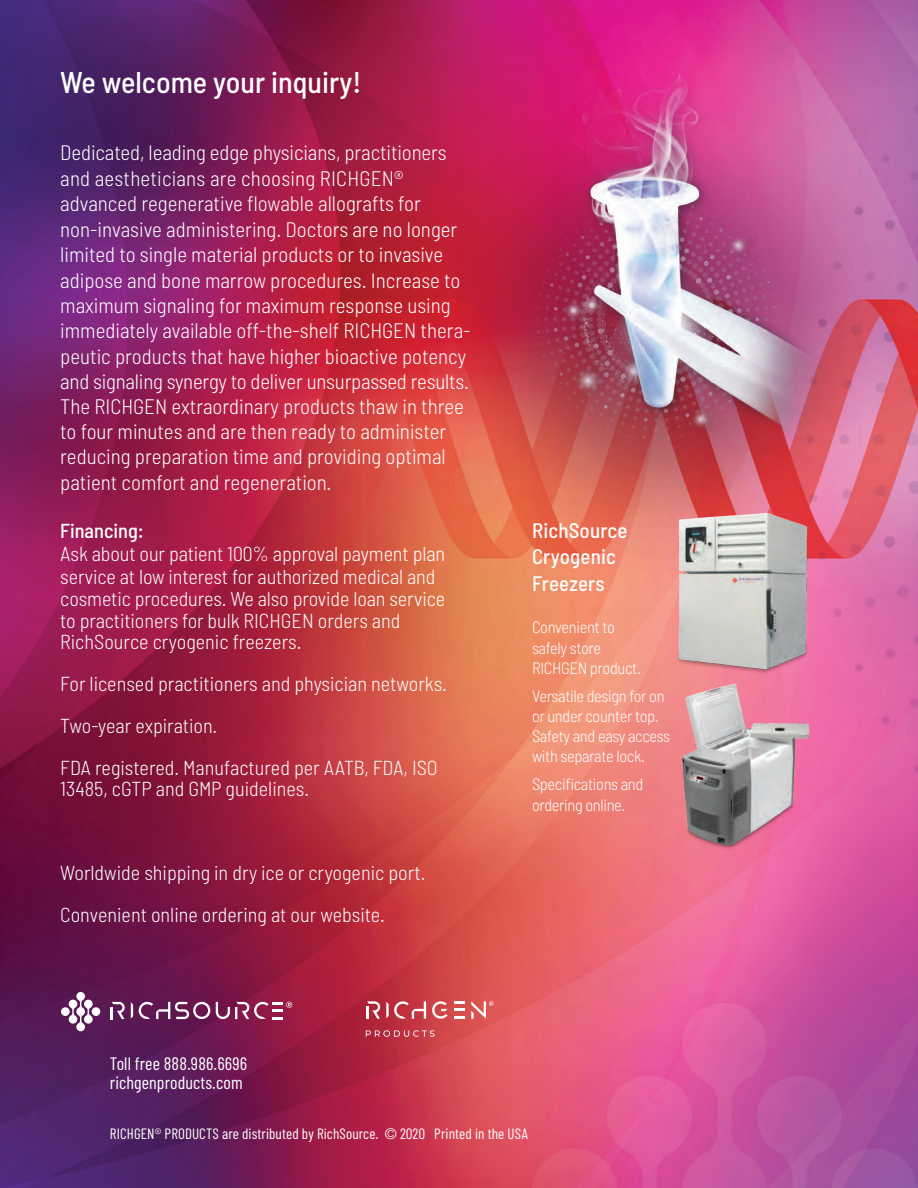
<style>
.page{position:relative;width:918px;height:1188px;background:#fff}
.page>*{position:absolute;margin:0;border:0;box-sizing:border-box;transform-origin:0 0}
.t1{font:500 semi-condensed 30px "Barlow";color:#fff}
.t2{font:300 semi-condensed 21px/25.3px "Barlow";color:#fff}
.Interior_Hypenated_I{font:500 semi-condensed 21px "Barlow";letter-spacing:.005em;color:#fff}
.t3{font:300 semi-condensed 20.25px/22px "Barlow";color:#fff}
.t4{font:500 semi-condensed 20.25px "Barlow";color:#fff}
.t5{font:18px "Barlow Condensed";letter-spacing:.005em;color:#fff}
.Interior_Copy{font:300 semi-condensed 16.5px/20.2px "Barlow";letter-spacing:-.02em;color:#fff}
.t6{font:15px "Barlow Condensed";letter-spacing:.005em;color:#fff}
.s1{font-family:"Helvetica Neue";font-weight:300}
</style>
<div class="page">
<img style="left:0;top:0;width:918px;height:1188px">
<div style="left:449px;top:60px;width:459px;height:513px;background:#231f20;opacity:.7"></div>
<img style="left:456px;top:0;width:449px;height:586px">
<img style="left:670px;top:502px;width:145px;height:177px">
<img style="left:665px;top:679px;width:149px;height:173px">
<svg style="left:432px;top:1001px;width:16px;height:18px"></svg>
<svg style="left:366px;top:1001px;width:14px;height:18px"></svg>
<svg style="left:386px;top:1001px;width:40px;height:18px"></svg>
<svg style="left:454px;top:1001px;width:11px;height:18px"></svg>
<svg style="left:366px;top:1030px;width:69px;height:7px"></svg>
<svg style="left:471px;top:1001px;width:23px;height:18px"></svg>
<div style="left:61px;top:1007px;width:9px;height:9px;background:#fff;border-radius:50%"></div>
<div style="left:92px;top:1007px;width:8px;height:9px;background:#fff;border-radius:50%"></div>
<svg style="left:69px;top:992px;width:24px;height:39px"></svg>
<svg style="left:110px;top:1002px;width:15px;height:17px"></svg>
<svg style="left:131px;top:1002px;width:2px;height:17px"></svg>
<svg style="left:139px;top:1002px;width:71px;height:17px"></svg>
<svg style="left:216px;top:1002px;width:76px;height:17px"></svg>
<p class="t1" style="left:60px;top:63px;width:303px">We welcome your inquiry!</p>
<p class="t2" style="left:60px;top:139px;width:412px">Dedicated, leading edge physicians, practitioners and aestheticians are choosing RICHGEN® advanced regenerative flowable allografts for non-invasive administering. Doctors are no longer limited to single material products or to invasive adipose and bone marrow procedures. Increase to maximum signaling for maximum response using immediately available off-the-shelf RICHGEN thera&shy;peutic products that have higher bioactive potency and signaling synergy to deliver unsurpassed results.<br>The RICHGEN extraordinary products thaw in three to four minutes and are then ready to administer reducing preparation time and providing optimal patient comfort and regeneration.</p>
<p class="t4" style="left:60px;top:518px;width:85px">Financing:</p>
<p class="t3" style="left:60px;top:542px;width:386px">Ask about our patient 100% approval payment plan service at low interest for authorized medical and cosmetic procedures. We also provide loan service to practitioners for bulk RICHGEN orders and RichSource cryogenic freezers.</p>
<p class="t3" style="left:60px;top:672px;width:388px">For licensed practitioners and physician networks.</p>
<p class="t3" style="left:60px;top:714px;width:158px">Two-year expiration.</p>
<p class="t3" style="left:60px;top:757px;width:379px;line-height:21px">FDA registered. Manufactured per AATB, FDA, ISO<br>13485, cGTP and GMP guidelines.</p>
<p class="t3" style="left:60px;top:861px;width:367px">Worldwide shipping in dry ice or cryogenic port.</p>
<p class="t3" style="left:60px;top:903px;width:326px">Convenient online ordering at our website.</p>
<p class="Interior_Hypenated_I" style="left:532px;top:518px;width:97px">RichSource</p>
<p class="Interior_Hypenated_I" style="left:532px;top:544px;width:85px">Cryogenic</p>
<p class="Interior_Hypenated_I" style="left:532px;top:570px;width:74px">Freezers</p>
<p class="Interior_Copy" style="left:532px;top:617px;width:110px">Convenient to safely store<br>RICHGEN product.</p>
<p class="Interior_Copy" style="left:532px;top:685px;width:140px">Versatile design for on or under counter top.<br>Safety and easy access with separate lock.</p>
<p class="Interior_Copy" style="left:532px;top:774px;width:113px">Specifications and ordering online.</p>
<p class="t5" style="left:110px;top:1052px;width:139px">Toll free 888.986.6696</p>
<p class="t5" style="left:110px;top:1072px;width:134px">richgenproducts.com</p>
<p class="t6" style="left:110px;top:1124px;width:420px">RICHGEN® PRODUCTS are distributed by RichSource. <span class="s1">©</span> 2020 Printed in the USA</p>
</div>
